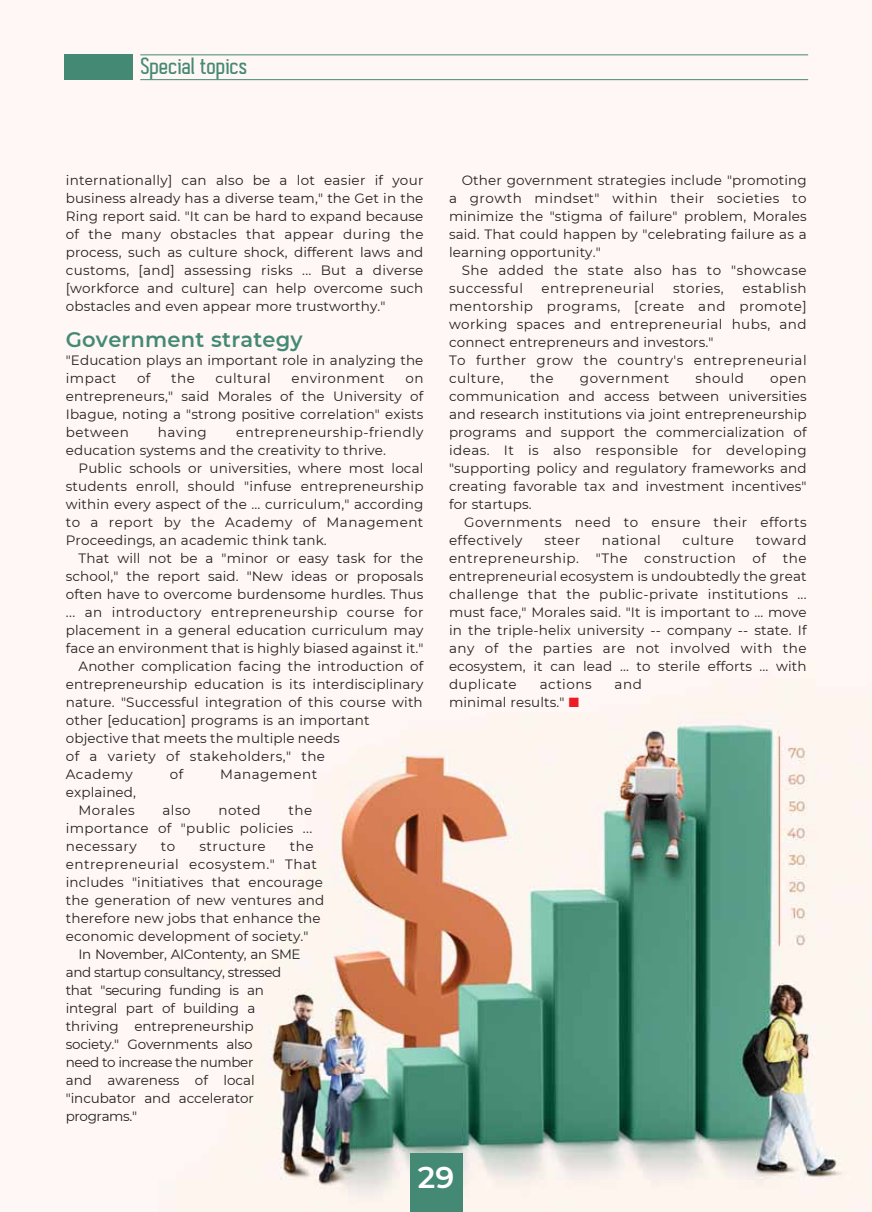
<style>
.page{position:relative;width:872px;height:1212px;background:#fff}
.page>*{position:absolute;margin:0;border:0;box-sizing:border-box;transform-origin:0 0}
.t1{font:600 30px "Montserrat";color:#fff}
.t2{font:700 21.9px "Autobus";color:#448973}
.t3{font:600 21px "Montserrat";letter-spacing:.01em;color:#448973}
.t4{font:13.5px/18px "Montserrat";letter-spacing:.01em;color:#231f20;text-align:justify}
.t5{font:13.5px/18px "Montserrat";letter-spacing:.035em;color:#231f20}
.t6{font:13.5px "Montserrat";letter-spacing:-.025em;color:#231f20}
.t7{font:13.5px "Montserrat";letter-spacing:-.015em;color:#231f20}
.t8{font:13.5px "Montserrat";letter-spacing:-.01em;color:#231f20}
.s1{color:#ed1c24}
</style>
<div class="page">
<img style="left:140px;top:54px;width:732px;height:1158px">
<hr style="left:140px;top:54px;width:668px;height:1px;background:#448973">
<hr style="left:140px;top:79px;width:668px;height:1px;background:#448973">
<div style="left:64px;top:54px;width:69px;height:26px;background:#448973"></div>
<div style="left:410px;top:1153px;width:52px;height:59px;background:#448973"></div>
<h2 class="t2" style="left:140px;top:58px;width:108px">Special topics</h2>
<p class="t4" style="left:66px;top:171px;width:359px">internationally] can also be a lot easier if your business already has a diverse team," the Get in the Ring report said. "It can be hard to expand because of the many obstacles that appear during the process, such as culture shock, different laws and customs, [and] assessing risks ... But a diverse [workforce and culture] can help overcome such obstacles and even appear more trustworthy."</p>
<h3 class="t3" style="left:66px;top:326px;width:238px">Government strategy</h3>
<p class="t4" style="left:66px;top:351px;width:359px">"Education plays an important role in analyzing the impact</p>
<p class="t4" style="left:137px;top:369px;width:15px">of</p>
<p class="t4" style="left:171px;top:369px;width:25px">the</p>
<p class="t5" style="left:215px;top:369px;width:57px">cultural</p>
<p class="t5" style="left:291px;top:369px;width:95px">environment</p>
<p class="t4" style="left:66px;top:369px;width:359px;text-indent:339px">on entrepreneurs," said Morales of the University of Ibague, noting a "strong positive correlation" exists between</p>
<p class="t4" style="left:66px;top:423px;width:359px;text-indent:170px">entrepreneurship-friendly education systems and the creativity to thrive.</p>
<p class="t4" style="left:66px;top:459px;width:359px;text-indent:13px">Public schools or universities, where most local students enroll, should "infuse entrepreneurship within every aspect of the ... curriculum," according to a report by the Academy of Management Proceedings, an academic think tank.</p>
<p class="t4" style="left:79px;top:549px;width:346px">That will not be a "minor or easy task for the</p>
<p class="t4" style="left:66px;top:567px;width:359px">school," the report said. "New ideas or proposals</p>
<p class="t4" style="left:66px;top:585px;width:359px">often have to overcome burdensome hurdles. Thus</p>
<p class="t5" style="left:66px;top:603px;width:359px">... an introductory entrepreneurship course for</p>
<p class="t4" style="left:66px;top:621px;width:359px">placement in a general education curriculum may</p>
<p class="t4" style="left:66px;top:639px;width:359px">face an environment that is highly biased against it."</p>
<p class="t4" style="left:79px;top:657px;width:346px">Another complication facing the introduction of</p>
<p class="t4" style="left:66px;top:675px;width:359px">entrepreneurship education is its interdisciplinary</p>
<p class="t4" style="left:66px;top:693px;width:358px">nature. "Successful integration of this course with</p>
<p class="t4" style="left:66px;top:711px;width:305px">other [education] programs is an important</p>
<p class="t4" style="left:66px;top:729px;width:275px">objective that meets the multiple needs</p>
<p class="t5" style="left:66px;top:747px;width:261px">of a variety of stakeholders," the</p>
<p class="t5" style="left:66px;top:765px;width:69px">Academy</p>
<p class="t4" style="left:170px;top:765px;width:15px">of</p>
<p class="t5" style="left:220px;top:765px;width:98px">Management</p>
<p class="t4" style="left:66px;top:783px;width:72px;text-align:right">explained,<br>Morales</p>
<p class="t4" style="left:158px;top:423px;width:50px">having</p>
<p class="t4" style="left:66px;top:801px;width:248px;text-indent:223px">the importance of "public policies ... necessary</p>
<p class="t4" style="left:162px;top:801px;width:30px">also</p>
<p class="t4" style="left:218px;top:801px;width:44px">noted</p>
<p class="t4" style="left:161px;top:837px;width:16px">to</p>
<p class="t5" style="left:199px;top:837px;width:68px">structure</p>
<p class="t4" style="left:290px;top:837px;width:25px">the</p>
<p class="t5" style="left:66px;top:855px;width:253px">entrepreneurial ecosystem." That</p>
<p class="t4" style="left:66px;top:873px;width:259px">includes "initiatives that encourage</p>
<p class="t4" style="left:66px;top:891px;width:260px">the generation of new ventures and</p>
<p class="t4" style="left:66px;top:909px;width:256px">therefore new jobs that enhance the</p>
<p class="t4" style="left:66px;top:927px;width:244px">economic development of society."</p>
<p class="t6" style="left:79px;top:946px;width:223px">In November, AIContenty, an SME</p>
<p class="t6" style="left:66px;top:964px;width:217px">and startup consultancy, stressed</p>
<p class="t6" style="left:66px;top:982px;width:199px">that "securing funding is an</p>
<p class="t8" style="left:66px;top:1000px;width:191px">integral part of building a</p>
<p class="t4" style="left:66px;top:1017px;width:189px">thriving entrepreneurship</p>
<p class="t7" style="left:66px;top:1036px;width:188px">society." Governments also</p>
<p class="t6" style="left:66px;top:1054px;width:189px">need to increase the number</p>
<p class="t4" style="left:66px;top:1071px;width:191px">and awareness of local</p>
<p class="t4" style="left:66px;top:1089px;width:190px">"incubator and accelerator</p>
<p class="t6" style="left:66px;top:1108px;width:73px">programs."</p>
<p class="t4" style="left:449px;top:171px;width:359px;text-indent:13px">Other government strategies include "promoting a growth mindset" within their societies to minimize the "stigma of failure" problem, Morales said. That could happen by "celebrating failure as a learning opportunity."</p>
<p class="t5" style="left:449px;top:261px;width:359px;text-indent:13px">She added the state also has to "showcase successful</p>
<p class="t5" style="left:449px;top:279px;width:359px;text-indent:293px">establish mentorship programs, [create and promote] working spaces and entrepreneurial hubs, and connect entrepreneurs and investors."<br>To further grow the country's entrepreneurial culture,</p>
<p class="t5" style="left:541px;top:279px;width:114px">entrepreneurial</p>
<p class="t5" style="left:673px;top:279px;width:52px">stories,</p>
<p class="t4" style="left:530px;top:369px;width:25px">the</p>
<p class="t5" style="left:580px;top:369px;width:91px">government</p>
<p class="t4" style="left:695px;top:369px;width:50px">should</p>
<p class="t4" style="left:449px;top:369px;width:359px;text-indent:321px">open communication and access between universities and research institutions via joint entrepreneurship programs and support the commercialization of ideas. It is also responsible for developing "supporting policy and regulatory frameworks and creating favorable tax and investment incentives" for startups.</p>
<p class="t5" style="left:449px;top:513px;width:359px;text-indent:15px">Governments need to ensure their efforts effectively</p>
<p class="t4" style="left:449px;top:531px;width:359px;text-indent:307px">toward entrepreneurship. "The construction of the entrepreneurial ecosystem is undoubtedly the great challenge that the public-private institutions ... must face," Morales said. "It is important to ... move in the triple-helix university -- company -- state. If any of the parties are not involved with the ecosystem, it can lead ... to sterile efforts ... with duplicate</p>
<p class="t4" style="left:544px;top:531px;width:37px">steer</p>
<p class="t5" style="left:602px;top:531px;width:60px">national</p>
<p class="t5" style="left:682px;top:531px;width:53px">culture</p>
<p class="t5" style="left:540px;top:675px;width:53px">actions</p>
<p class="t4" style="left:614px;top:675px;width:29px">and</p>
<p class="t4" style="left:449px;top:693px;width:131px">minimal results." <span class="s1">■</span></p>
<h1 class="t1" style="left:418px;top:1159px;width:38px">29</h1>
</div>
